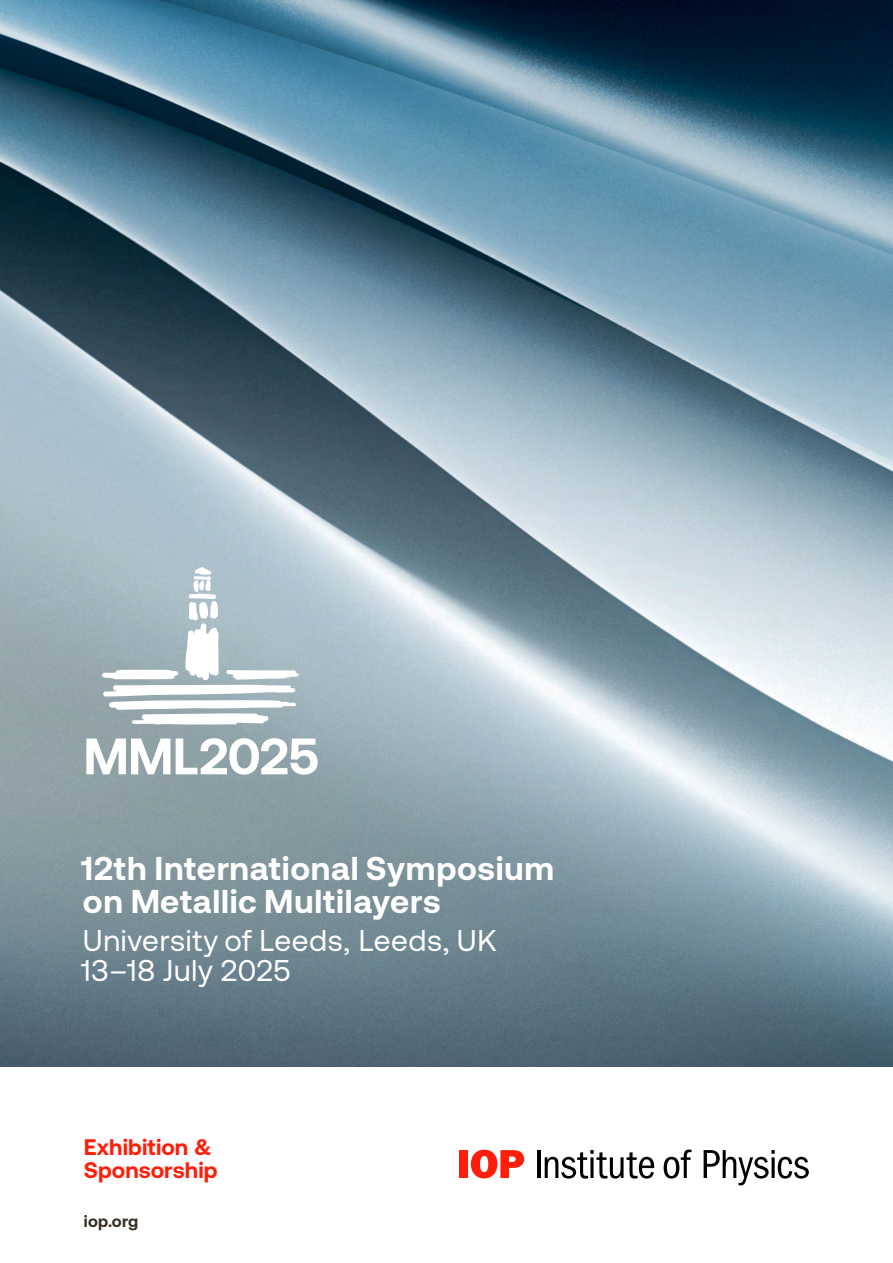
<style>
.page{position:relative;width:893px;height:1263px;background:#fff}
.page>*{position:absolute;margin:0;border:0;box-sizing:border-box;transform-origin:0 0}
.t1{font:700 33px "Aeonik Pro";letter-spacing:.025em;color:#fff}
.t2{font:30px/30px "Aeonik Pro";letter-spacing:.025em;color:#fff}
.t3{font:700 22.5px/22.5px "Aeonik Pro";letter-spacing:.005em;color:#ff1e0a}
.t4{font:700 16.5px "Aeonik Pro";letter-spacing:.005em;color:#372e25}
</style>
<div class="page">
<img style="left:0;top:0;width:893px;height:1067px">
<svg style="left:102px;top:567px;width:196px;height:157px"></svg>
<svg style="left:86px;top:738px;width:84px;height:36px"></svg>
<svg style="left:176px;top:738px;width:142px;height:37px"></svg>
<div style="left:459px;top:1150px;width:9px;height:28px;background:#ff1e0a"></div>
<svg style="left:471px;top:1150px;width:53px;height:28px"></svg>
<svg style="left:545px;top:1150px;width:109px;height:28px"></svg>
<svg style="left:664px;top:1149px;width:28px;height:29px"></svg>
<svg style="left:704px;top:1150px;width:104px;height:35px"></svg>
<hr style="left:538px;top:1150px;width:3px;height:28px;background:#000">
<p class="t1" style="left:81px;top:849px;width:474px">12th International Symposium</p>
<p class="t1" style="left:83px;top:882px;width:359px">on Metallic Multilayers</p>
<p class="t2" style="left:81px;top:925px;width:417px">University of Leeds, Leeds, UK<br>13–18 July 2025</p>
<p class="t3" style="left:84px;top:1136px;width:135px">Exhibition &amp;<br>Sponsorship</p>
<p class="t4" style="left:84px;top:1212px;width:56px">iop.org</p>
</div>
